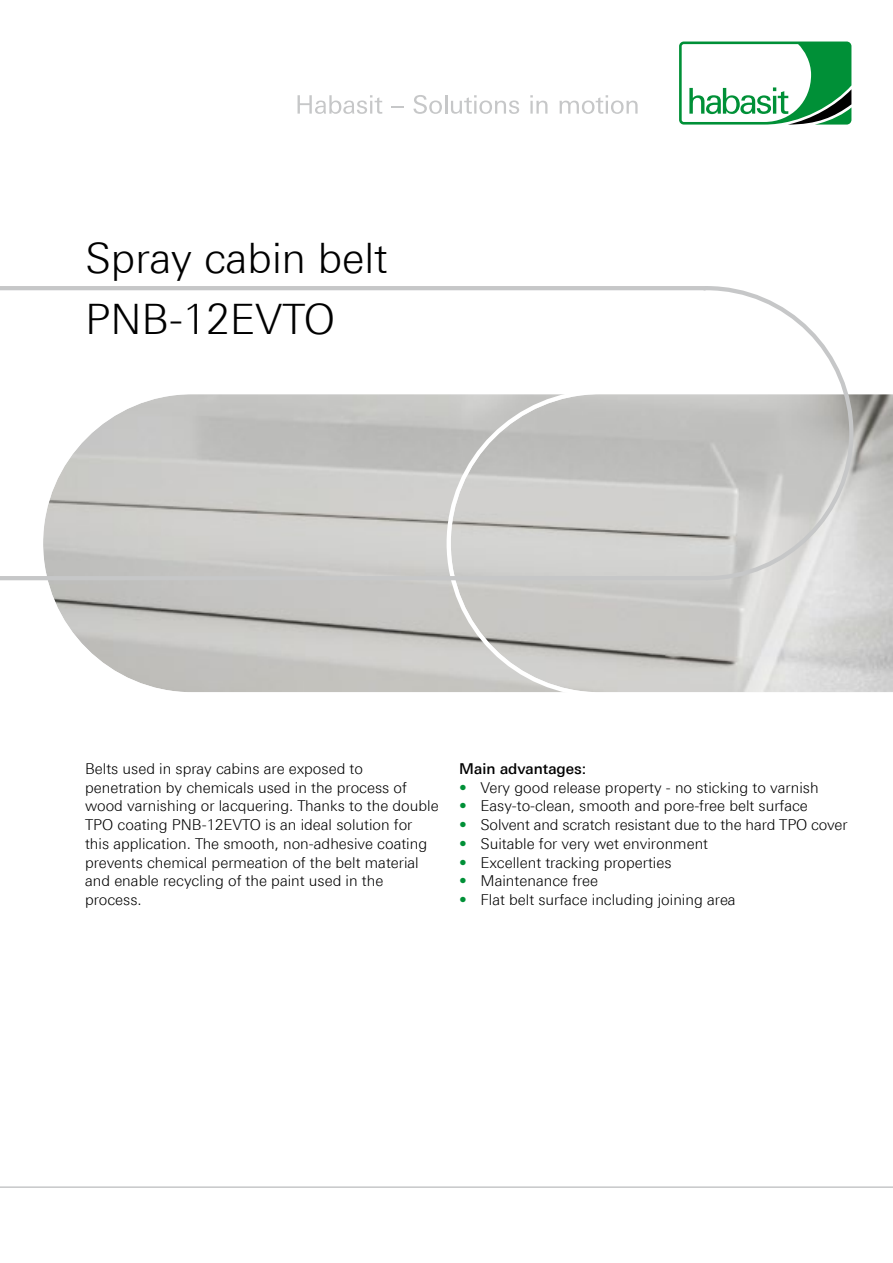
<style>
.page{position:relative;width:893px;height:1263px;background:#fff}
.page>*{position:absolute;margin:0;border:0;box-sizing:border-box;transform-origin:0 0}
.t1{font:300 42px/61.1px "Linotype Univers 330";color:#000}
.t2{font:300 15px/18.8px "Linotype Univers 330";color:#000}
.t3{font:500 15px "Linotype Univers 530";color:#000}
.s1{color:#009037}
</style>
<div class="page">
<svg style="left:48px;top:582px;width:396px;height:110px;background:#c7c6c3"></svg>
<svg style="left:444px;top:394px;width:449px;height:298px;background:#cbcac8"></svg>
<svg style="left:0;top:286px;width:856px;height:296px"></svg>
<hr style="left:0;top:1186px;width:893px;height:2px;background:#c6c7c8">
<svg style="left:679px;top:42px;width:172px;height:83px"></svg>
<svg style="left:298px;top:95px;width:84px;height:19px"></svg>
<svg style="left:391px;top:106px;width:13px;height:2px"></svg>
<svg style="left:413px;top:95px;width:106px;height:19px"></svg>
<svg style="left:530px;top:95px;width:17px;height:19px"></svg>
<svg style="left:560px;top:95px;width:78px;height:19px"></svg>
<h1 class="t1" style="left:85px;top:227px;width:304px">Spray cabin belt<br>PNB-12EVTO</h1>
<p class="t2" style="left:85px;top:759px;width:355px">Belts used in spray cabins are exposed to penetration by chemicals used in the process of wood varnishing or lacquering. Thanks to the double TPO coating PNB-12EVTO is an ideal solution for this application. The smooth, non-adhesive coating prevents chemical permeation of the belt material and enable recycling of the paint used in the process.</p>
<p class="t3" style="left:459px;top:760px;width:129px">Main advantages:</p>
<p class="t2" style="left:459px;top:778px;width:361px"><span class="s1">•</span> Very good release property - no sticking to varnish</p>
<p class="t2" style="left:459px;top:796px;width:350px"><span class="s1">•</span> Easy-to-clean, smooth and pore-free belt surface</p>
<p class="t2" style="left:459px;top:815px;width:390px"><span class="s1">•</span> Solvent and scratch resistant due to the hard TPO cover</p>
<p class="t2" style="left:459px;top:834px;width:250px"><span class="s1">•</span> Suitable for very wet environment</p>
<p class="t2" style="left:459px;top:853px;width:214px"><span class="s1">•</span> Excellent tracking properties</p>
<p class="t2" style="left:459px;top:871px;width:141px"><span class="s1">•</span> Maintenance free</p>
<p class="t2" style="left:459px;top:890px;width:278px"><span class="s1">•</span> Flat belt surface including joining area</p>
</div>
